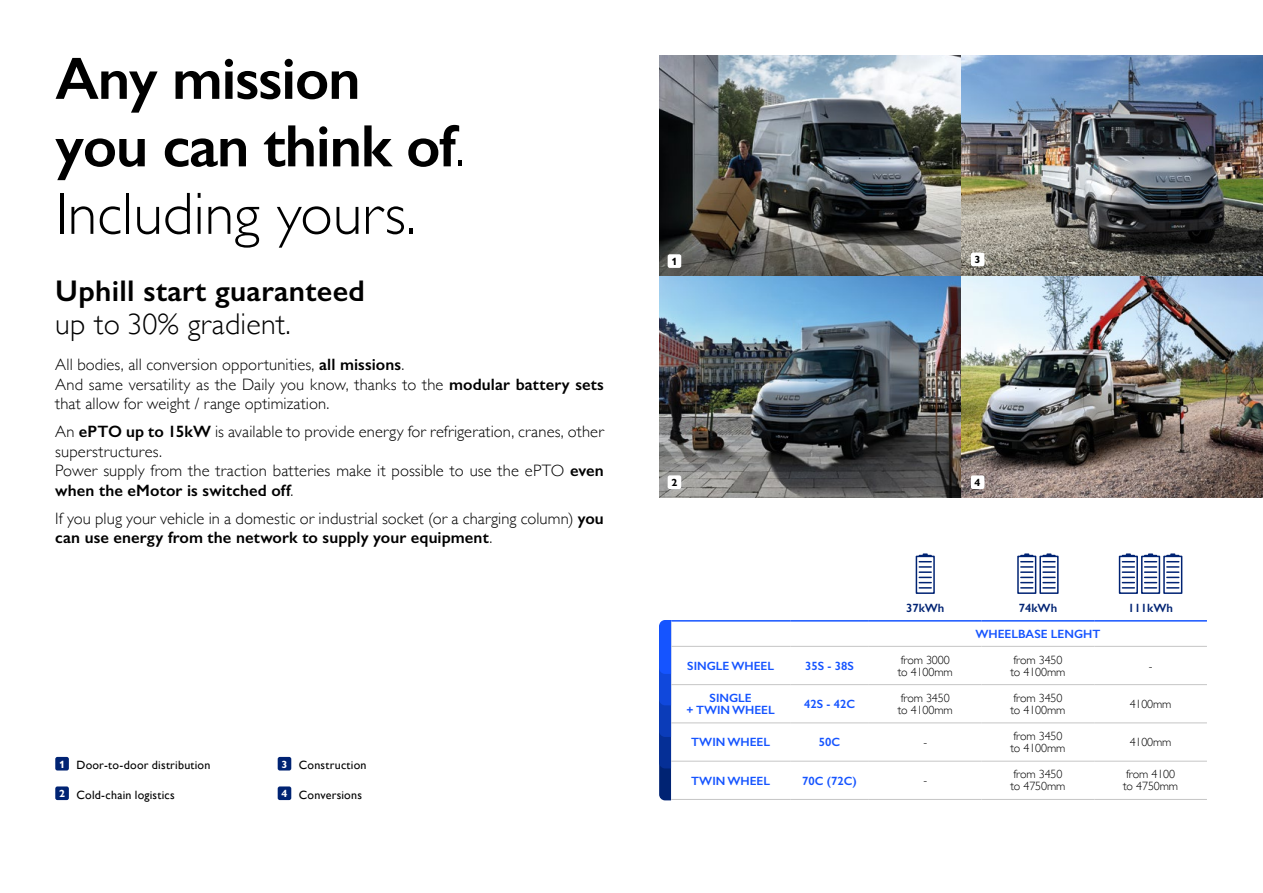
<style>
.page{position:relative;width:1263px;height:893px;background:#fff}
.page>*{position:absolute;margin:0;border:0;box-sizing:border-box;transform-origin:0 0}
.t1{font:600 60px/67.5px "Gill Sans";letter-spacing:-.02em;color:#000}
.t2{font:600 30px "Gill Sans";letter-spacing:.01em;color:#000}
.t3{font:300 30px "Gill Sans";letter-spacing:.01em;color:#000}
.t4{font:300 16.5px/19.5px "Gill Sans";letter-spacing:.005em;color:#000}
.t5{font:300 12px/12px "Gill Sans";letter-spacing:-.01em;color:#000}
.t6{font:600 12px/12.8px "Gill Sans";color:#1554ff;text-align:center}
.t7{font:12px "Gill Sans";letter-spacing:.015em;color:#000}
.t8{font:600 12px "Gill Sans";color:#002373}
.t9{font:700 10.5px "Gill Sans Nova";color:#000}
.s1{font-weight:300}
.s2{font-weight:600}
</style>
<div class="page">
<img style="left:659px;top:55px;width:302px;height:221px">
<img style="left:659px;top:276px;width:302px;height:221px">
<img style="left:961px;top:55px;width:302px;height:221px">
<img style="left:961px;top:276px;width:302px;height:221px">
<div style="left:55px;top:757px;width:14px;height:13px;background:#002373;border-radius:2px"></div>
<div style="left:55px;top:786px;width:14px;height:14px;background:#002373;border-radius:2px"></div>
<div style="left:278px;top:757px;width:13px;height:13px;background:#002373;border-radius:2px"></div>
<div style="left:278px;top:786px;width:13px;height:14px;background:#002373;border-radius:2px"></div>
<div style="left:668px;top:254px;width:13px;height:14px;background:#fff;border-radius:2px"></div>
<div style="left:971px;top:253px;width:13px;height:13px;background:#fff;border-radius:2px"></div>
<div style="left:668px;top:475px;width:13px;height:14px;background:#fff;border-radius:2px"></div>
<div style="left:971px;top:475px;width:13px;height:14px;background:#fff;border-radius:2px"></div>
<svg style="left:659px;top:620px;width:12px;height:180px;background:#0e40c1"></svg>
<hr style="left:671px;top:684px;width:119px;height:1px;background:#c6c6c6">
<hr style="left:790px;top:684px;width:79px;height:1px;background:#c6c6c6">
<hr style="left:869px;top:684px;width:112px;height:1px;background:#c6c6c6">
<hr style="left:981px;top:684px;width:113px;height:1px;background:#c6c6c6">
<hr style="left:1094px;top:684px;width:113px;height:1px;background:#c6c6c6">
<hr style="left:671px;top:620px;width:119px;height:2px;background:#1554ff">
<hr style="left:790px;top:620px;width:79px;height:2px;background:#1554ff">
<hr style="left:869px;top:620px;width:112px;height:2px;background:#1554ff">
<hr style="left:981px;top:620px;width:113px;height:2px;background:#1554ff">
<hr style="left:1094px;top:620px;width:113px;height:2px;background:#1554ff">
<hr style="left:869px;top:646px;width:112px;height:1px;background:#c6c6c6">
<hr style="left:981px;top:646px;width:113px;height:1px;background:#c6c6c6">
<hr style="left:1094px;top:646px;width:113px;height:1px;background:#c6c6c6">
<hr style="left:671px;top:723px;width:119px;height:1px;background:#c6c6c6">
<hr style="left:790px;top:723px;width:79px;height:1px;background:#c6c6c6">
<hr style="left:869px;top:723px;width:112px;height:1px;background:#c6c6c6">
<hr style="left:981px;top:723px;width:113px;height:1px;background:#c6c6c6">
<hr style="left:671px;top:761px;width:119px;height:1px;background:#c6c6c6">
<hr style="left:790px;top:761px;width:79px;height:1px;background:#c6c6c6">
<hr style="left:869px;top:761px;width:112px;height:1px;background:#c6c6c6">
<hr style="left:981px;top:761px;width:113px;height:1px;background:#c6c6c6">
<hr style="left:671px;top:799px;width:119px;height:1px;background:#c6c6c6">
<hr style="left:790px;top:799px;width:79px;height:1px;background:#c6c6c6">
<hr style="left:869px;top:799px;width:112px;height:1px;background:#c6c6c6">
<hr style="left:981px;top:799px;width:113px;height:1px;background:#c6c6c6">
<hr style="left:671px;top:646px;width:119px;height:1px;background:#c6c6c6">
<hr style="left:790px;top:646px;width:79px;height:1px;background:#c6c6c6">
<hr style="left:1094px;top:723px;width:113px;height:1px;background:#c6c6c6">
<hr style="left:1094px;top:761px;width:113px;height:1px;background:#c6c6c6">
<hr style="left:1094px;top:799px;width:113px;height:1px;background:#c6c6c6">
<div style="left:916px;top:556px;width:19px;height:38px;border:2px solid #002373"></div>
<svg style="left:919px;top:553px;width:13px;height:36px"></svg>
<div style="left:1017px;top:556px;width:19px;height:38px;border:2px solid #002373"></div>
<svg style="left:1020px;top:553px;width:13px;height:36px"></svg>
<div style="left:1039px;top:556px;width:19px;height:38px;border:2px solid #002373"></div>
<svg style="left:1042px;top:553px;width:14px;height:36px"></svg>
<div style="left:1119px;top:556px;width:19px;height:38px;border:2px solid #002373"></div>
<svg style="left:1122px;top:553px;width:13px;height:36px"></svg>
<div style="left:1141px;top:556px;width:19px;height:38px;border:2px solid #002373"></div>
<svg style="left:1144px;top:553px;width:13px;height:36px"></svg>
<div style="left:1163px;top:556px;width:19px;height:38px;border:2px solid #002373"></div>
<svg style="left:1166px;top:553px;width:13px;height:36px"></svg>
<h1 class="t1" style="left:55px;top:44px;width:411px">Any mission you can think of<span class="s1">.<br>Including yours.</span></h1>
<h2 class="t2" style="left:55px;top:273px;width:311px">Uphill start guaranteed</h2>
<h2 class="t3" style="left:55px;top:300px;width:237px">up to 30% gradient.</h2>
<p class="t4" style="left:55px;top:354px;width:550px">All bodies, all conversion opportunities, <span class="s2">all missions</span>.<br>And same versatility as the Daily you know, thanks to the <span class="s2">modular battery sets </span>that allow for weight / range optimization.</p>
<p class="t4" style="left:55px;top:421px;width:550px">An <span class="s2">ePTO up to 15kW</span> is available to provide energy for refrigeration, cranes, other superstructures.<br>Power supply from the traction batteries make it possible to use the ePTO <span class="s2">even when the eMotor is switched off</span>.</p>
<p class="t4" style="left:55px;top:508px;width:550px">If you plug your vehicle in a domestic or industrial socket (or a charging column) <span class="s2">you can use energy from the network to supply your equipment</span>.</p>
<p class="t7" style="left:59px;top:758px;width:153px"><sup>1</sup> Door-to-door distribution</p>
<p class="t7" style="left:59px;top:788px;width:117px"><sup>2</sup> Cold-chain logistics</p>
<p class="t7" style="left:281px;top:758px;width:87px"><sup>3</sup> Construction</p>
<p class="t7" style="left:281px;top:788px;width:82px"><sup>4</sup> Conversions</p>
<p class="t9" style="left:671px;top:255px;width:7px">1</p>
<p class="t9" style="left:975px;top:253px;width:7px">3</p>
<p class="t9" style="left:671px;top:476px;width:7px">2</p>
<p class="t9" style="left:975px;top:476px;width:7px">4</p>
<p class="t8" style="left:906px;top:600px;width:40px">37kWh</p>
<p class="t8" style="left:1019px;top:600px;width:40px">74kWh</p>
<p class="t8" style="left:1128px;top:600px;width:46px">111kWh</p>
<p class="t6" style="left:975px;top:627px;width:126px">WHEELBASE LENGHT</p>
<p class="t6" style="left:687px;top:659px;width:88px">SINGLE WHEEL</p>
<p class="t6" style="left:805px;top:659px;width:50px">35S - 38S</p>
<p class="t5" style="left:898px;top:653px;width:57px">from 3000 to 4100mm</p>
<p class="t5" style="left:1010px;top:653px;width:57px">from 3450 to 4100mm</p>
<p class="t5" style="left:1149px;top:659px;width:5px">-</p>
<p class="t6" style="left:686px;top:691px;width:90px">SINGLE<br>+ TWIN WHEEL</p>
<p class="t6" style="left:804px;top:698px;width:53px">42S - 42C</p>
<p class="t5" style="left:898px;top:691px;width:57px">from 3450 to 4100mm</p>
<p class="t5" style="left:1010px;top:691px;width:57px">from 3450 to 4100mm</p>
<p class="t5" style="left:1130px;top:697px;width:43px">4100mm</p>
<p class="t6" style="left:691px;top:736px;width:80px">TWIN WHEEL</p>
<p class="t6" style="left:819px;top:736px;width:23px">50C</p>
<p class="t5" style="left:923px;top:736px;width:5px">-</p>
<p class="t5" style="left:1010px;top:730px;width:57px">from 3450 to 4100mm</p>
<p class="t5" style="left:1130px;top:736px;width:43px">4100mm</p>
<p class="t6" style="left:691px;top:774px;width:80px">TWIN WHEEL</p>
<p class="t6" style="left:802px;top:774px;width:56px">70C (72C)</p>
<p class="t5" style="left:923px;top:774px;width:5px">-</p>
<p class="t5" style="left:1010px;top:768px;width:57px">from 3450 to 4750mm</p>
<p class="t5" style="left:1123px;top:768px;width:57px">from 4100 to 4750mm</p>
</div>
